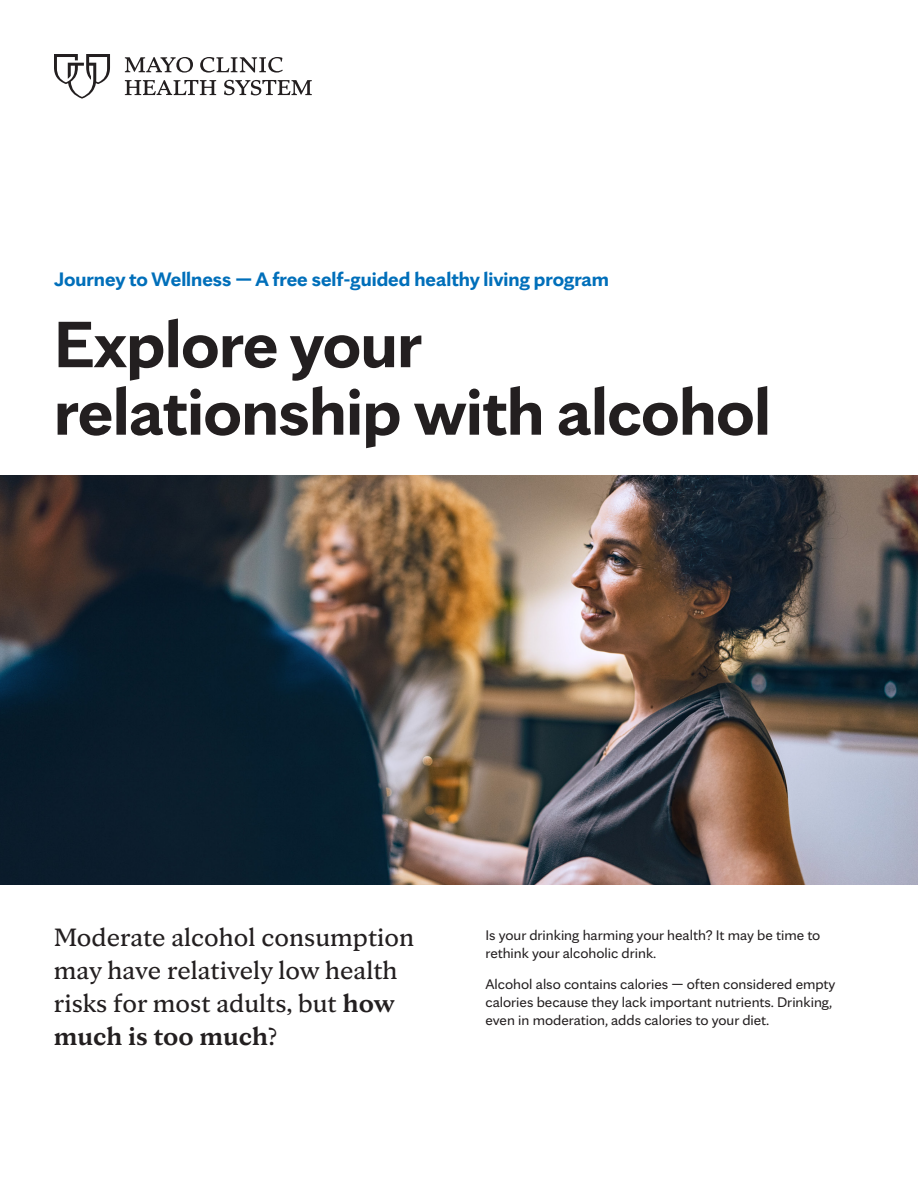
<style>
.page{position:relative;width:918px;height:1188px;background:#fff}
.page>*{position:absolute;margin:0;border:0;box-sizing:border-box;transform-origin:0 0}
.MCHS_-_TITLE_BOLD{font:700 70.5px/67.5px "Mayo Clinic Sans";letter-spacing:-.005em;color:#231f20}
.MC_-_INTRO{font:27px/33px "Mayo Clinic Serif";color:#231f20}
.MCHS_-_SUBTITLE{font:700 21px "Mayo Clinic Sans";color:#006fba}
.MC_-_BODY{font:15px/18px "Mayo Clinic Sans";color:#231f20}
.s1{font-weight:700}
</style>
<div class="page">
<img style="left:0;top:475px;width:918px;height:410px">
<svg style="left:54px;top:54px;width:56px;height:45px"></svg>
<svg style="left:125px;top:57px;width:158px;height:16px"></svg>
<svg style="left:125px;top:80px;width:91px;height:15px"></svg>
<svg style="left:224px;top:80px;width:88px;height:15px"></svg>
<p class="MCHS_-_SUBTITLE" style="left:54px;top:263px;width:556px">Journey to Wellness — A free self-guided healthy living program</p>
<p class="MCHS_-_TITLE_BOLD" style="left:54px;top:303px;width:718px">Explore your relationship with alcohol</p>
<p class="MC_-_INTRO" style="left:54px;top:917px;width:362px">Moderate alcohol consumption may have relatively low health risks for most adults, but <span class="s1">how much is too much</span>?</p>
<p class="MC_-_BODY" style="left:485px;top:924px;width:336px">Is your drinking harming your health? It may be time to rethink your alcoholic drink.</p>
<p class="MC_-_BODY" style="left:485px;top:974px;width:352px">Alcohol also contains calories — often considered empty calories because they lack important nutrients. Drinking, even in moderation, adds calories to your diet.</p>
</div>
